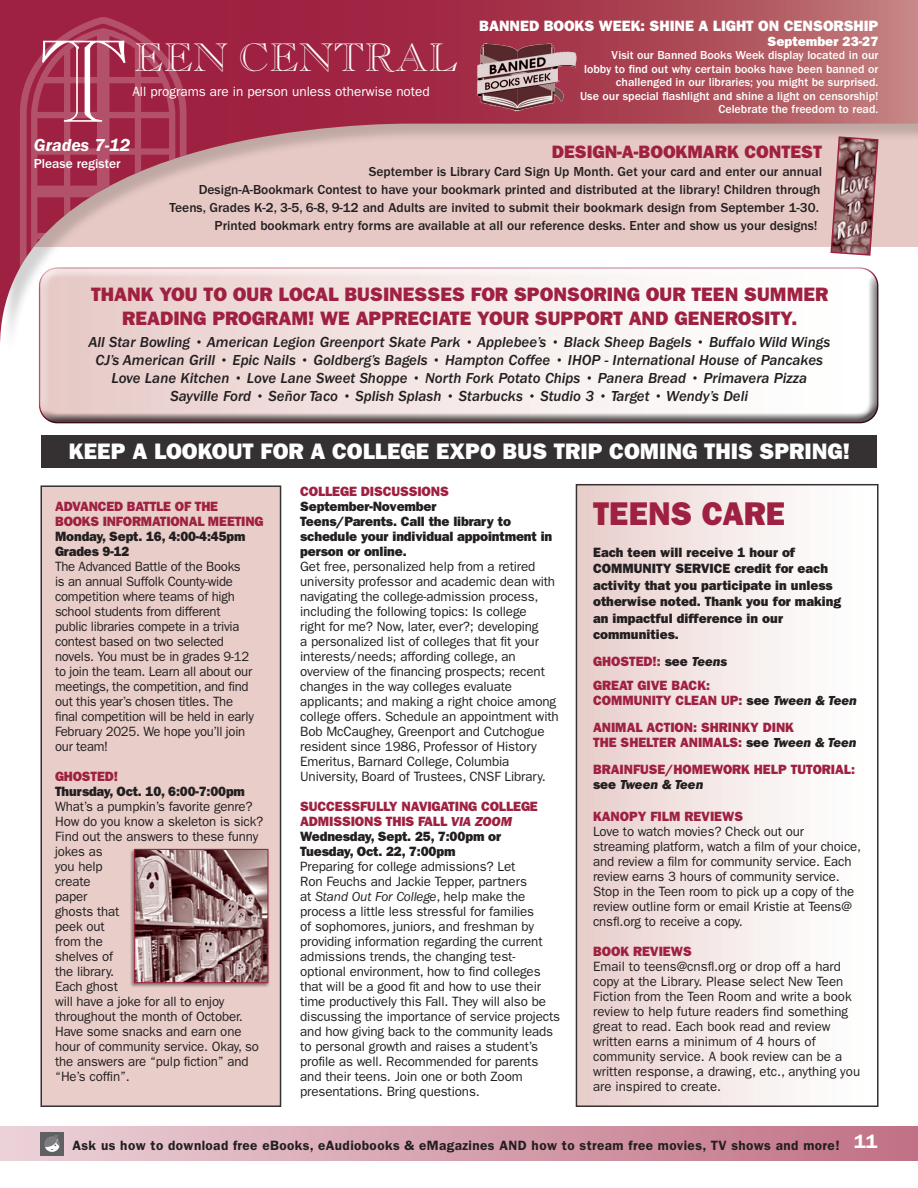
<style>
.page{position:relative;width:918px;height:1188px;background:#fff}
.page>*{position:absolute;margin:0;border:0;box-sizing:border-box;transform-origin:0 0}
.t1{font:115.05px "Caslon Open Face LT Std";color:#fff}
.t2{font:39px "Caslon Open Face LT Std";color:#fff}
.t3{font:33px "ITC Franklin Gothic Std Hvy";color:#9f2141}
.t4{font:22.5px "ITC Franklin Gothic Std Hvy";color:#fff}
.t5{font:19.5px/24px "ITC Franklin Gothic Std Hvy";color:#9f2141;text-align:center}
.t6{font:18px "ITC Franklin Gothic Std Hvy";color:#9f2141}
.t7{font:italic 600 18px "ITC Franklin Gothic Std";color:#fff}
.t8{font:15px/18px "ITC Franklin Gothic Std Med It";color:#231f20;text-align:center}
.t9{font:15px "ITC Franklin Gothic Std Hvy";color:#fff}
.t10{font:13.5px/15px "ITC Franklin Gothic Std";letter-spacing:-.01em;color:#231f20}
.t11{font:13.5px/15px "ITC Franklin Gothic Std Hvy";letter-spacing:-.01em;color:#9f2141}
.t12{font:500 13.5px "ITC Franklin Gothic Std";color:#231f20}
.t13{font:13.5px/16.5px "ITC Franklin Gothic Std Hvy";color:#231f20}
.t14{font:600 13.5px "ITC Franklin Gothic Std";letter-spacing:.03em;color:#231f20}
.t15{font:13.5px "ITC Franklin Gothic Std";color:#fff}
.t16{font:500 13.5px "ITC Franklin Gothic Std";color:#fff}
.t17{font:13.5px "ITC Franklin Gothic Std Hvy";color:#fff}
.t18{font:13.5px "ITC Franklin Gothic Std Hvy It";color:#231f20}
.t19{font:500 12px/13.5px "ITC Franklin Gothic Std";color:#fff;text-align:right}
.s1{font-family:"ITC Franklin Gothic Std Hvy It"}
.s2{color:#231f20}
.s3{font-style:italic}
.s4{font-family:"ITC Franklin Gothic Std Hvy It";color:#231f20}
.s5{font-family:"ITC Franklin Gothic Std Hvy"}
.s6{font-size:19.5px;color:#fff}
</style>
<div class="page">
<svg style="left:0;top:0;width:918px;height:342px;background:#c8878f"></svg>
<svg style="left:20px;top:17px;width:167px;height:252px;background:#b75e73"></svg>
<div style="left:576px;top:485px;width:302px;height:621px;background:linear-gradient(to right,#e8cfcc,#fff)"></div>
<div style="left:576px;top:484px;width:303px;height:623px;border:2px solid #231f20"></div>
<div style="left:41px;top:486px;width:240px;height:620px;background:#e6c9c5"></div>
<div style="left:40px;top:485px;width:241px;height:622px;border:2px solid #231f20"></div>
<div style="left:41px;top:435px;width:836px;height:33px;background:#353132"></div>
<div style="left:0;top:1126px;width:918px;height:35px;background:linear-gradient(to right,#e9d0d6,#c27186)"></div>
<img style="left:40px;top:1133px;width:23px;height:23px">
<div style="left:38px;top:264px;width:842px;height:148px;background:#fff;opacity:.75"></div>
<div style="left:38px;top:272px;width:842px;height:152px;background:#231f20;opacity:.75"></div>
<svg style="left:830px;top:136px;width:49px;height:121px;background:#a1787a"></svg>
<div style="left:130px;top:848px;width:140px;height:140px;background:#231f20;opacity:.5"></div>
<img style="left:136px;top:851px;width:130px;height:130px">
<div style="left:134px;top:849px;width:134px;height:134px;border:1px solid #9f2141"></div>
<img style="left:477px;top:43px;width:100px;height:69px">
<h1 class="t1" style="left:39px;top:14px;width:91px">T</h1>
<h2 class="t2" style="left:134px;top:35px;width:325px">EEN CENTRAL</h2>
<p class="t15" style="left:132px;top:84px;width:299px">All programs are in person unless otherwise noted</p>
<p class="t9" style="left:479px;top:17px;width:401px">BANNED BOOKS WEEK: SHINE A LIGHT ON CENSORSHIP</p>
<p class="t17" style="left:768px;top:33px;width:112px">September 23-27</p>
<p class="t19" style="left:580px;top:49px;width:300px">Visit our Banned Books Week display located in our<br>lobby to find out why certain books have been banned or challenged in our libraries; you might be surprised.<br>Use our special flashlight and shine a light on censorship!<br>Celebrate the freedom to read.</p>
<h3 class="t7" style="left:34px;top:135px;width:98px">Grades 7-12</h3>
<p class="t16" style="left:34px;top:156px;width:88px">Please register</p>
<h3 class="t6" style="left:552px;top:141px;width:272px">DESIGN-A-BOOKMARK CONTEST</h3>
<p class="t12" style="left:369px;top:164px;width:455px">September is Library Card Sign Up Month. Get your card and enter our annual</p>
<p class="t12" style="left:199px;top:182px;width:623px">Design-A-Bookmark Contest to have your bookmark printed and distributed at the library! Children through</p>
<p class="t12" style="left:169px;top:200px;width:651px">Teens, Grades K-2, 3-5, 6-8, 9-12 and Adults are invited to submit their bookmark design from September 1-30.</p>
<p class="t12" style="left:215px;top:218px;width:604px">Printed bookmark entry forms are available at all our reference desks. Enter and show us your designs!</p>
<h3 class="t5" style="left:91px;top:283px;width:739px">THANK YOU TO OUR LOCAL BUSINESSES FOR SPONSORING OUR TEEN SUMMER<br>READING PROGRAM! WE APPRECIATE YOUR SUPPORT AND GENEROSITY.</h3>
<p class="t8" style="left:88px;top:333px;width:743px">All Star Bowling • American Legion Greenport Skate Park • Applebee’s • Black Sheep Bagels • Buffalo Wild Wings CJ’s American Grill • Epic Nails • Goldberg’s Bagels • Hampton Coffee • IHOP - International House of Pancakes Love Lane Kitchen • Love Lane Sweet Shoppe • North Fork Potato Chips • Panera Bread • Primavera Pizza Sayville Ford • Señor Taco • Splish Splash • Starbucks • Studio 3 • Target • Wendy’s Deli</p>
<h3 class="t4" style="left:69px;top:438px;width:783px">KEEP A LOOKOUT FOR A COLLEGE EXPO BUS TRIP COMING THIS SPRING!</h3>
<p class="t11" style="left:55px;top:499px;width:210px">ADVANCED BATTLE OF THE<br>BOOKS INFORMATIONAL MEETING</p>
<p class="t13" style="left:55px;top:529px;width:192px;line-height:15px">Monday, Sept. 16, 4:00-4:45pm<br>Grades 9-12</p>
<p class="t10" style="left:55px;top:559px;width:200px">The Advanced Battle of the Books<br>is an annual Suffolk County-wide competition where teams of high school students from different public libraries compete in a trivia contest based on two selected novels. You must be in grades 9-12 to join the team. Learn all about our meetings, the competition, and find out this year’s chosen titles. The final competition will be held in early<br>February 2025. We hope you’ll join our team!</p>
<p class="t11" style="left:55px;top:769px;width:64px">GHOSTED!</p>
<p class="t13" style="left:55px;top:783px;width:191px">Thursday, Oct. 10, 6:00-7:00pm</p>
<p class="t10" style="left:55px;top:799px;width:210px">What’s a pumpkin’s favorite genre?<br>How do you know a skeleton is sick?<br>Find out the answers to these funny jokes as<br>you help<br>create<br>paper<br>ghosts that<br>peek out<br>from the<br>shelves of<br>the library.<br>Each ghost<br>will have a joke for all to enjoy throughout the month of October.<br>Have some snacks and earn one hour of community service. Okay, so the answers are “pulp fiction” and “He’s coffin”.</p>
<p class="t11" style="left:300px;top:484px;width:150px">COLLEGE DISCUSSIONS</p>
<p class="t13" style="left:300px;top:499px;width:254px;line-height:15px">September-November<br>Teens/Parents. Call the library to schedule your individual appointment in person or online.</p>
<p class="t10" style="left:300px;top:559px;width:260px">Get free, personalized help from a retired university professor and academic dean with navigating the college-admission process, including the following topics: Is college<br>right for me? Now, later, ever?; developing<br>a personalized list of colleges that fit your interests/needs; affording college, an overview of the financing prospects; recent changes in the way colleges evaluate applicants; and making a right choice among college offers. Schedule an appointment with Bob McCaughey, Greenport and Cutchogue resident since 1986, Professor of History Emeritus, Barnard College, Columbia University, Board of Trustees, CNSF Library.</p>
<p class="t11" style="left:300px;top:799px;width:239px">SUCCESSFULLY NAVIGATING COLLEGE<br>ADMISSIONS THIS FALL <span class="s1">VIA ZOOM<br></span><span class="s2">Wednesday, Sept. 25, 7:00pm or<br>Tuesday, Oct. 22, 7:00pm</span></p>
<p class="t10" style="left:300px;top:859px;width:262px">Preparing for college admissions? Let<br>Ron Feuchs and Jackie Tepper, partners<br>at <span class="s3">Stand Out For College</span>, help make the process a little less stressful for families<br>of sophomores, juniors, and freshman by providing information regarding the current admissions trends, the changing test&shy;optional environment, how to find colleges that will be a good fit and how to use their time productively this Fall. They will also be discussing the importance of service projects and how giving back to the community leads to personal growth and raises a student’s profile as well. Recommended for parents and their teens. Join one or both Zoom presentations. Bring questions.</p>
<h3 class="t3" style="left:593px;top:495px;width:194px">TEENS CARE</h3>
<p class="t13" style="left:593px;top:544px;width:249px">Each teen will receive 1 hour of<br>COMMUNITY SERVICE credit for each activity that you participate in unless otherwise noted. Thank you for making an impactful difference in our communities.</p>
<p class="t11" style="left:593px;top:650px;width:136px;line-height:24px">GHOSTED!: <span class="s2">see</span> <span class="s4">Teens<br></span>GREAT GIVE BACK:</p>
<p class="t11" style="left:593px;top:687px;width:265px;line-height:27px">COMMUNITY CLEAN UP: <span class="s2">see</span> <span class="s4">Tween &amp; Teen<br></span>ANIMAL ACTION: SHRINKY DINK</p>
<p class="t11" style="left:593px;top:729px;width:265px;line-height:27px">THE SHELTER ANIMALS: <span class="s2">see</span> <span class="s4">Tween &amp; Teen<br></span>BRAINFUSE/HOMEWORK HELP TUTORIAL:</p>
<p class="t18" style="left:593px;top:777px;width:112px"><span class="s5">see</span> Tween &amp; Teen</p>
<p class="t11" style="left:593px;top:809px;width:152px">KANOPY FILM REVIEWS</p>
<p class="t10" style="left:593px;top:824px;width:270px">Love to watch movies? Check out our streaming platform, watch a film of your choice, and review a film for community service. Each review earns 3 hours of community service.<br>Stop in the Teen room to pick up a copy of the review outline form or email Kristie at Teens@ cnsfl.org to receive a copy.</p>
<p class="t11" style="left:593px;top:944px;width:100px">BOOK REVIEWS</p>
<p class="t10" style="left:593px;top:959px;width:269px">Email to teens@cnsfl.org or drop off a hard copy at the Library. Please select New Teen Fiction from the Teen Room and write a book review to help future readers find something great to read. Each book read and review written earns a minimum of 4 hours of community service. A book review can be a written response, a drawing, etc., anything you are inspired to create.</p>
<p class="t14" style="left:72px;top:1137px;width:807px">Ask us how to download free eBooks, eAudiobooks &amp; eMagazines AND how to stream free movies, TV shows and more! <span class="s6">11</span></p>
</div>
